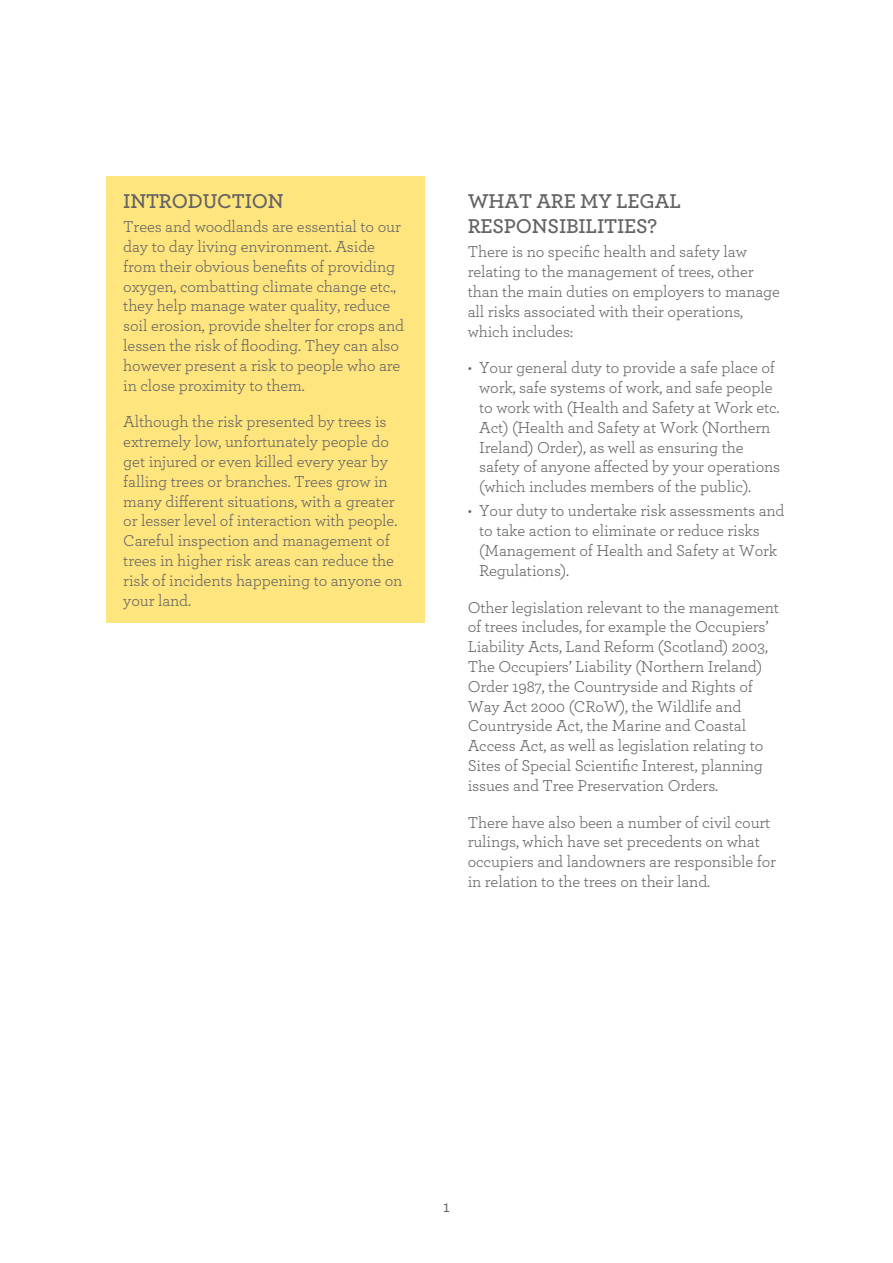
<style>
.page{position:relative;width:893px;height:1263px;background:#fff}
.page>*{position:absolute;margin:0;border:0;box-sizing:border-box;transform-origin:0 0}
.t1{font:600 21px/25.2px "Archer";letter-spacing:-.01em;color:#646363}
.t2{font:16.5px/19.8px "Archer";letter-spacing:-.01em;color:#646363}
.t3{font:500 16.5px "Archer";color:#646363}
</style>
<div class="page">
<div style="left:106px;top:176px;width:319px;height:446px;background:#ffe57e"></div>
<p class="t1" style="left:123px;top:187px;width:162px">INTRODUCTION</p>
<p class="t2" style="left:123px;top:216px;width:282px">Trees and woodlands are essential to our day to day living environment. Aside from their obvious benefits of providing oxygen, combatting climate change etc., they help manage water quality, reduce soil erosion, provide shelter for crops and lessen the risk of flooding. They can also however present a risk to people who are in close proximity to them.</p>
<p class="t2" style="left:123px;top:411px;width:281px">Although the risk presented by trees is extremely low, unfortunately people do get injured or even killed every year by falling trees or branches. Trees grow in many different situations, with a greater or lesser level of interaction with people.<br>Careful inspection and management of trees in higher risk areas can reduce the risk of incidents happening to anyone on your land.</p>
<p class="t1" style="left:468px;top:187px;width:215px">WHAT ARE MY LEGAL<br>RESPONSIBILITIES?</p>
<p class="t2" style="left:468px;top:241px;width:314px">There is no specific health and safety law relating to the management of trees, other than the main duties on employers to manage all risks associated with their operations, which includes:</p>
<p class="t2" style="left:479px;top:357px;width:303px;text-indent:-11px">• Your general duty to provide a safe place of work, safe systems of work, and safe people to work with (Health and Safety at Work etc.<br>Act) (Health and Safety at Work (Northern Ireland) Order), as well as ensuring the safety of anyone affected by your operations (which includes members of the public).</p>
<p class="t2" style="left:479px;top:500px;width:307px;text-indent:-11px">• Your duty to undertake risk assessments and to take action to eliminate or reduce risks (Management of Health and Safety at Work Regulations).</p>
<p class="t2" style="left:468px;top:596px;width:313px">Other legislation relevant to the management of trees includes, for example the Occupiers’ Liability Acts, Land Reform (Scotland) 2003, The Occupiers’ Liability (Northern Ireland)<br>Order 1987, the Countryside and Rights of Way Act 2000 (CRoW), the Wildlife and Countryside Act, the Marine and Coastal Access Act, as well as legislation relating to Sites of Special Scientific Interest, planning issues and Tree Preservation Orders.</p>
<p class="t2" style="left:468px;top:811px;width:310px">There have also been a number of civil court rulings, which have set precedents on what occupiers and landowners are responsible for in relation to the trees on their land.</p>
<p class="t3" style="left:443px;top:1195px;width:8px">1</p>
</div>
